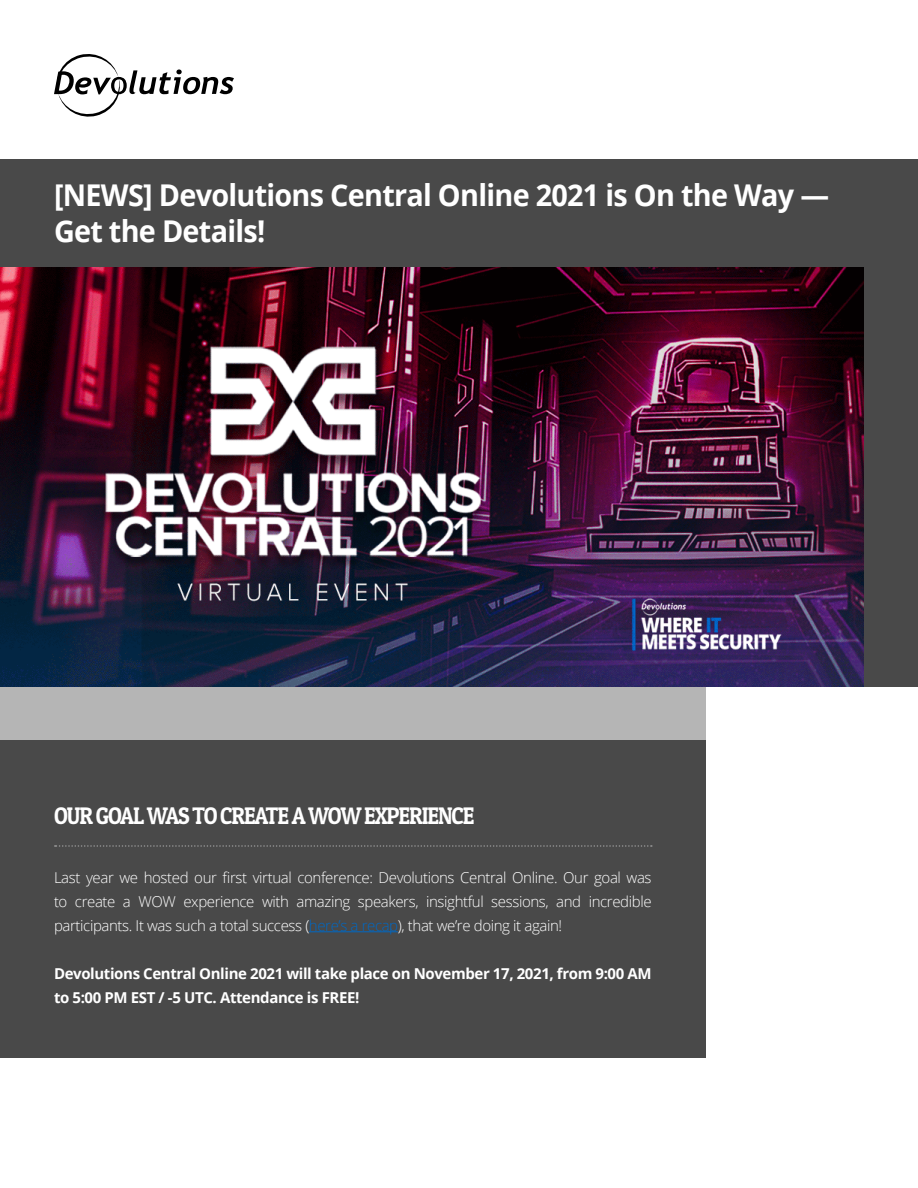
<style>
.page{position:relative;width:918px;height:1188px;background:#fff}
.page>*{position:absolute;margin:0;border:0;box-sizing:border-box;transform-origin:0 0}
.t1{font:700 30px/36px "Open Sans";letter-spacing:-.025em;color:#fff;scale:.96 1}
.t2{font:24px "Patua One";letter-spacing:-.05em;color:#fff;scale:.9 1}
.t3{font:300 15px/24px "Open Sans";letter-spacing:-.025em;color:#fff;text-align:justify}
.t4{font:700 15px/24px "Open Sans";letter-spacing:-.025em;color:#fff}
.s1{color:#0068c3}
</style>
<div class="page">
<div style="left:0;top:159px;width:918px;height:527px;background:#494949"></div>
<svg style="left:54px;top:54px;width:180px;height:63px"></svg>
<div style="left:0;top:686px;width:706px;height:327px;background:#b5b5b5"></div>
<div style="left:0;top:740px;width:706px;height:318px;background:#494949"></div>
<svg style="left:55px;top:845px;width:597px;height:2px"></svg>
<hr style="left:309px;top:931px;width:89px;height:1px;background:#0068c3">
<img style="left:0;top:267px;width:864px;height:419px">
<p class="t1" style="left:54px;top:177px;width:809px">[NEWS] Devolutions Central Online 2021 is On the Way —<br>Get the Details!</p>
<p class="t2" style="left:54px;top:801px;width:469px">OUR GOAL WAS TO CREATE A WOW EXPERIENCE</p>
<p class="t3" style="left:54px;top:865px;width:599px">Last year we hosted our first virtual conference: Devolutions Central Online. Our goal was to create a WOW experience with amazing speakers, insightful sessions, and incredible participants. It was such a total success (<span class="s1">here’s a recap</span>), that we’re doing it again!</p>
<p class="t4" style="left:54px;top:961px;width:599px">Devolutions Central Online 2021 will take place on November 17, 2021, from 9:00 AM to 5:00 PM EST / -5 UTC. Attendance is FREE!</p>
</div>
